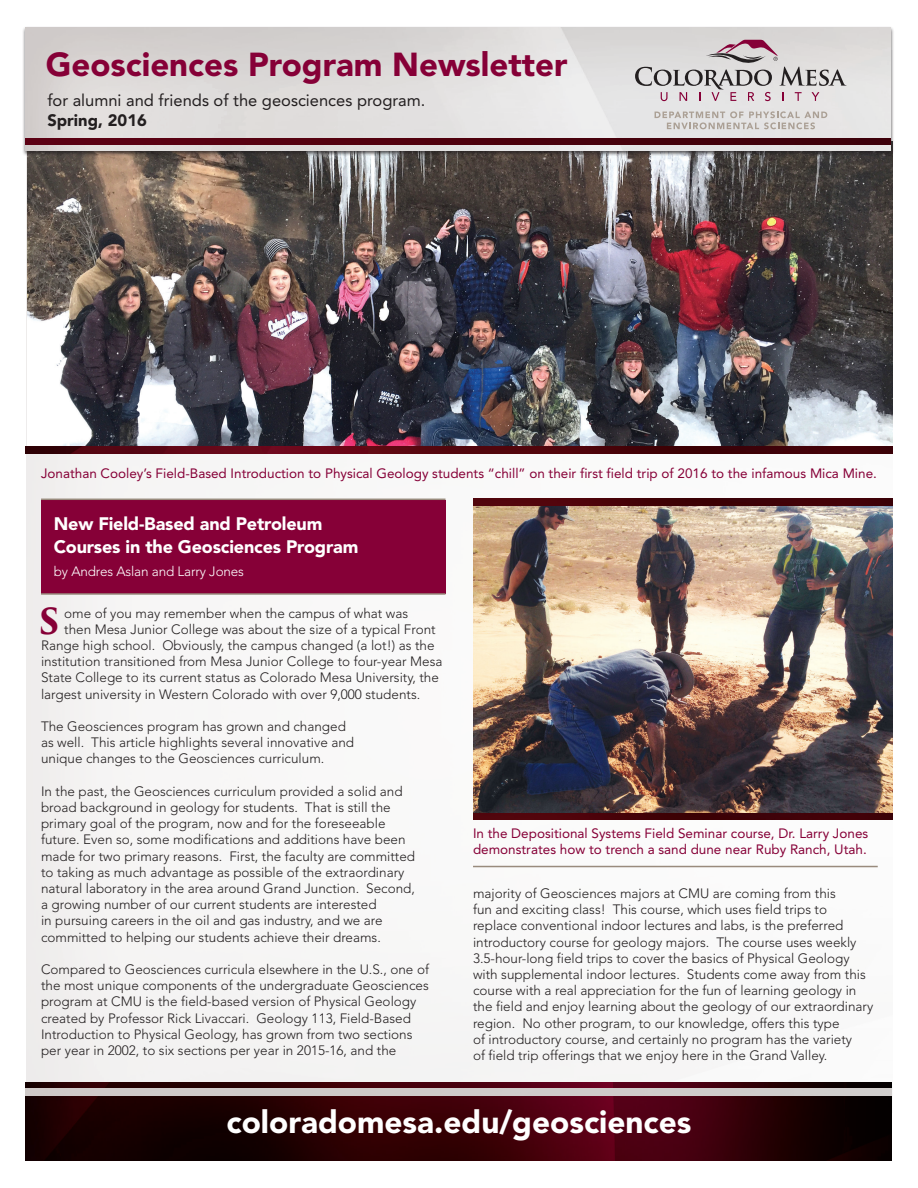
<style>
.page{position:relative;width:918px;height:1188px;background:#fff}
.page>*{position:absolute;margin:0;border:0;box-sizing:border-box;transform-origin:0 0}
.t1{font:700 34.95px "Trajan Pro 3";color:#860037}
.t2{font:900 33px "Avenir";color:#860037}
.t3{font:900 31.5px "Avenir";color:#fff}
.t4{font:900 18px/22.5px "Avenir";letter-spacing:-.01em;color:#fff}
.t5{font:16.5px "Avenir";color:#231f20}
.t6{font:900 16.5px "Avenir";color:#231f20}
.t7{font:300 13.5px/16.2px "Avenir";color:#231f20}
.t8{font:13.5px/16.2px "Avenir";color:#860037}
.t9{font:300 13.5px "Avenir";letter-spacing:-.01em;color:#fff}
</style>
<div class="page">
<div style="left:26px;top:156px;width:866px;height:926px;background:#f7f7f6"></div>
<div style="left:41px;top:500px;width:405px;height:94px;background:#860037"></div>
<img style="left:473px;top:505px;width:419px;height:308px">
<img style="left:27px;top:156px;width:865px;height:291px">
<div style="left:22px;top:26px;width:873px;height:130px;background:#231f20;opacity:.75"></div>
<img style="left:26px;top:27px;width:865px;height:123px">
<svg style="left:655px;top:111px;width:172px;height:18px;background:#d3d0cd"></svg>
<svg style="left:635px;top:40px;width:211px;height:61px;background:#c9c2c4"></svg>
<img style="left:26px;top:1082px;width:866px;height:79px">
<div style="left:26px;top:1089px;width:866px;height:6px;background:#cfcbca"></div>
<img style="left:26px;top:138px;width:864px;height:6px">
<img style="left:26px;top:447px;width:866px;height:6px">
<hr style="left:41px;top:499px;width:405px;height:1px;background:#998b7d">
<hr style="left:41px;top:593px;width:405px;height:2px;background:#998b7d">
<img style="left:473px;top:813px;width:419px;height:7px">
<hr style="left:473px;top:866px;width:405px;height:1px;background:#998b7d">
<img style="left:473px;top:499px;width:419px;height:6px">
<h2 class="t2" style="left:46px;top:45px;width:523px">Geosciences Program Newsletter</h2>
<p class="t5" style="left:47px;top:91px;width:380px">for alumni and friends of the geosciences program.</p>
<p class="t6" style="left:47px;top:110px;width:101px">Spring, 2016</p>
<p class="t8" style="left:41px;top:465px;width:837px">Jonathan Cooley’s Field-Based Introduction to Physical Geology students “chill” on their first field trip of 2016 to the infamous Mica Mine.</p>
<h3 class="t4" style="left:54px;top:512px;width:306px">New Field-Based and Petroleum<br>Courses in the Geosciences Program</h3>
<p class="t9" style="left:54px;top:563px;width:192px">by Andres Aslan and Larry Jones</p>
<h1 class="t1" style="left:39px;top:595px;width:22px">S</h1>
<p class="t7" style="left:64px;top:605px;width:346px">ome of you may remember when the campus of what was</p>
<p class="t7" style="left:64px;top:621px;width:373px">then Mesa Junior College was about the size of a typical Front</p>
<p class="t7" style="left:41px;top:637px;width:395px">Range high school. Obviously, the campus changed (a lot!) as the</p>
<p class="t7" style="left:41px;top:654px;width:403px">institution transitioned from Mesa Junior College to four-year Mesa</p>
<p class="t7" style="left:41px;top:670px;width:399px">State College to its current status as Colorado Mesa University, the</p>
<p class="t7" style="left:41px;top:686px;width:381px">largest university in Western Colorado with over 9,000 students.</p>
<p class="t7" style="left:41px;top:718px;width:315px">The Geosciences program has grown and changed as well. This article highlights several innovative and unique changes to the Geosciences curriculum.</p>
<p class="t7" style="left:41px;top:783px;width:376px">In the past, the Geosciences curriculum provided a solid and broad background in geology for students. That is still the primary goal of the program, now and for the foreseeable future. Even so, some modifications and additions have been made for two primary reasons. First, the faculty are committed to taking as much advantage as possible of the extraordinary natural laboratory in the area around Grand Junction. Second, a growing number of our current students are interested<br>in pursuing careers in the oil and gas industry, and we are committed to helping our students achieve their dreams.</p>
<p class="t7" style="left:41px;top:961px;width:389px">Compared to Geosciences curricula elsewhere in the U.S., one of the most unique components of the undergraduate Geosciences program at CMU is the field-based version of Physical Geology created by Professor Rick Livaccari. Geology 113, Field-Based Introduction to Physical Geology, has grown from two sections per year in 2002, to six sections per year in 2015-16, and the</p>
<p class="t8" style="left:473px;top:825px;width:397px">In the Depositional Systems Field Seminar course, Dr. Larry Jones demonstrates how to trench a sand dune near Ruby Ranch, Utah.</p>
<p class="t7" style="left:473px;top:885px;width:402px">majority of Geosciences majors at CMU are coming from this<br>fun and exciting class! This course, which uses field trips to replace conventional indoor lectures and labs, is the preferred introductory course for geology majors. The course uses weekly 3.5-hour-long field trips to cover the basics of Physical Geology with supplemental indoor lectures. Students come away from this course with a real appreciation for the fun of learning geology in the field and enjoy learning about the geology of our extraordinary region. No other program, to our knowledge, offers this type<br>of introductory course, and certainly no program has the variety<br>of field trip offerings that we enjoy here in the Grand Valley.</p>
<h3 class="t3" style="left:227px;top:1103px;width:466px">coloradomesa.edu/geosciences</h3>
</div>
